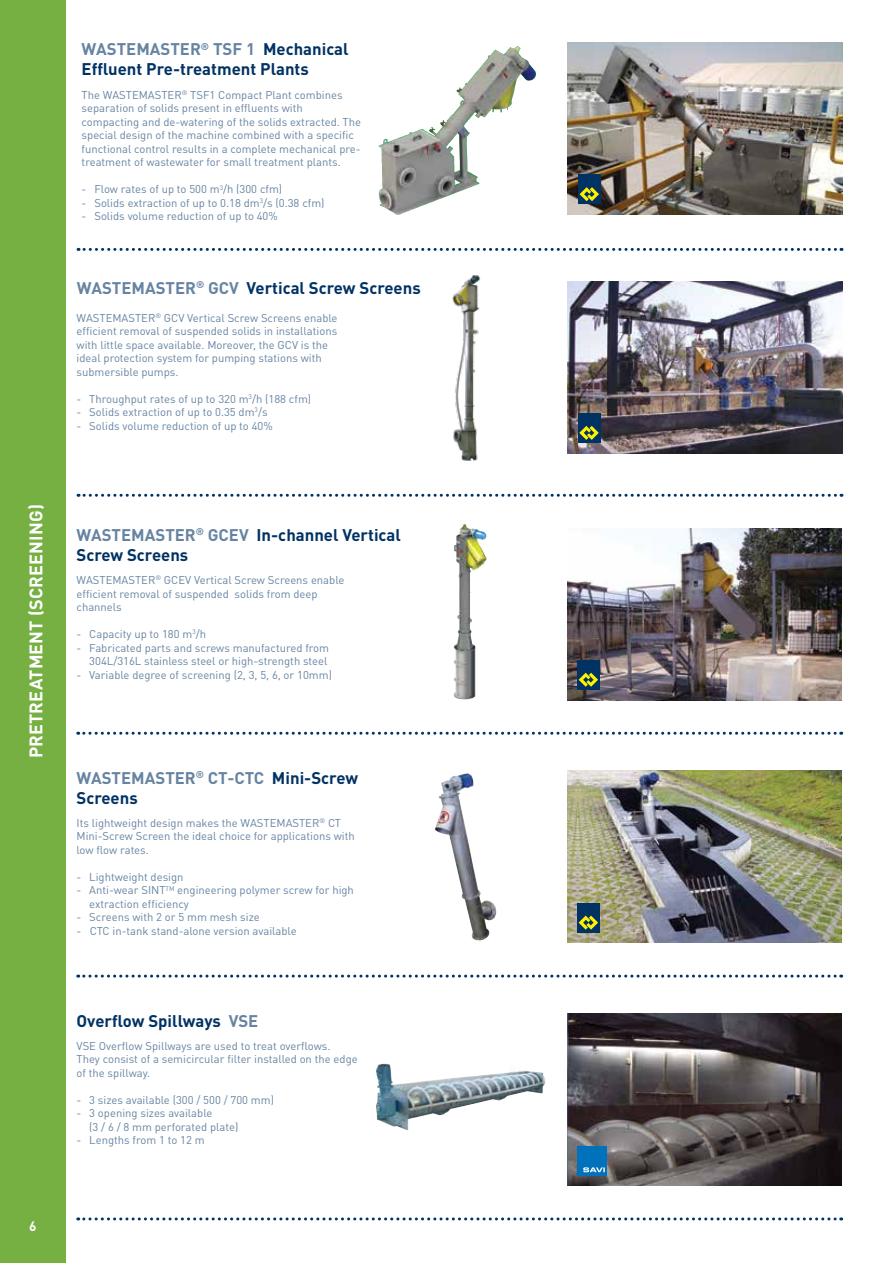
<style>
.page{position:relative;width:893px;height:1263px;background:#fff}
.page>*{position:absolute;margin:0;border:0;box-sizing:border-box;transform-origin:0 0}
.t1{font:700 18px "DIN Pro";letter-spacing:.01em;color:#fff}
.t2{font:700 16.65px/20.1px "DIN Pro";color:#003263}
.t3{font:700 16.65px/20.1px "DIN Pro";color:#6684a2}
.t4{font:700 13.5px "DIN Pro";color:#fff}
.t5{font:11.25px/13.5px "DIN Pro";color:#6684a2}
.s1{color:#6684a2}
.s2{color:#003263}
</style>
<div class="page">
<div style="left:0;top:0;width:65px;height:1263px;background:#76b043"></div>
<svg style="left:78px;top:494px;width:764px;height:3px"></svg>
<svg style="left:78px;top:248px;width:764px;height:3px"></svg>
<img style="left:567px;top:281px;width:275px;height:172px">
<img style="left:452px;top:275px;width:28px;height:186px">
<div style="left:578px;top:413px;width:22px;height:30px;background:#003263"></div>
<svg style="left:579px;top:426px;width:20px;height:14px"></svg>
<svg style="left:78px;top:732px;width:764px;height:3px"></svg>
<img style="left:567px;top:528px;width:275px;height:172px">
<svg style="left:78px;top:974px;width:764px;height:3px"></svg>
<img style="left:567px;top:771px;width:275px;height:172px">
<svg style="left:78px;top:1217px;width:764px;height:3px"></svg>
<img style="left:567px;top:1014px;width:275px;height:172px">
<img style="left:454px;top:524px;width:12px;height:38px">
<img style="left:435px;top:773px;width:61px;height:167px">
<img style="left:376px;top:1063px;width:170px;height:67px">
<div style="left:577px;top:660px;width:22px;height:29px;background:#003263"></div>
<svg style="left:579px;top:673px;width:19px;height:14px"></svg>
<div style="left:577px;top:903px;width:22px;height:29px;background:#003263"></div>
<svg style="left:579px;top:915px;width:19px;height:15px"></svg>
<div style="left:578px;top:1146px;width:29px;height:29px;background:#0072bc"></div>
<svg style="left:583px;top:1167px;width:22px;height:5px"></svg>
<img style="left:568px;top:43px;width:274px;height:172px">
<img style="left:436px;top:47px;width:79px;height:87px">
<div style="left:578px;top:175px;width:22px;height:29px;background:#003263"></div>
<svg style="left:580px;top:187px;width:19px;height:14px"></svg>
<h1 class="t1" style="left:24px;top:758px;width:256px;rotate:-90deg">PRETREATMENT (SCREENING)</h1>
<p class="t4" style="left:29px;top:1217px;width:9px">6</p>
<h2 class="t2" style="left:82px;top:39px;width:268px"><span class="s1">WASTEMASTER</span><sup>®</sup> <span class="s1">TSF 1</span> Mechanical<br>Effluent Pre-treatment Plants</h2>
<p class="t5" style="left:82px;top:88px;width:281px">The WASTEMASTER<sup>®</sup> TSF1 Compact Plant combines separation of solids present in effluents with compacting and de-watering of the solids extracted. The special design of the machine combined with a specific functional control results in a complete mechanical pre&shy;treatment of wastewater for small treatment plants.</p>
<p class="t5" style="left:82px;top:182px;width:202px">- Flow rates of up to 500 m<sup>3</sup>/h (300 cfm)</p>
<p class="t5" style="left:82px;top:196px;width:244px">- Solids extraction of up to 0.18 dm<sup>3</sup>/s (0.38 cfm)</p>
<p class="t5" style="left:82px;top:209px;width:198px">- Solids volume reduction of up to 40%</p>
<h2 class="t2" style="left:77px;top:277px;width:345px"><span class="s1">WASTEMASTER</span><sup>®</sup> <span class="s1">GCV</span> Vertical Screw Screens</h2>
<p class="t5" style="left:77px;top:310px;width:262px">WASTEMASTER<sup>®</sup> GCV Vertical Screw Screens enable efficient removal of suspended solids in installations with little space available. Moreover, the GCV is the ideal protection system for pumping stations with submersible pumps.</p>
<p class="t5" style="left:77px;top:391px;width:236px">- Throughput rates of up to 320 m<sup>3</sup>/h (188 cfm)</p>
<p class="t5" style="left:77px;top:405px;width:193px">- Solids extraction of up to 0.35 dm<sup>3</sup>/s</p>
<p class="t5" style="left:77px;top:418px;width:198px">- Solids volume reduction of up to 40%</p>
<h2 class="t2" style="left:77px;top:524px;width:326px"><span class="s1">WASTEMASTER</span><sup>®</sup> <span class="s1">GCEV</span> In-channel Vertical<br>Screw Screens</h2>
<p class="t5" style="left:77px;top:573px;width:269px">WASTEMASTER<sup>®</sup> GCEV Vertical Screw Screens enable efficient removal of suspended solids from deep channels</p>
<p class="t5" style="left:77px;top:627px;width:131px">- Capacity up to 180 m<sup>3</sup>/h</p>
<p class="t5" style="left:77px;top:640px;width:254px;text-align:right">- Fabricated parts and screws manufactured from<br>304L/316L stainless steel or high-strength steel</p>
<p class="t5" style="left:77px;top:667px;width:257px">- Variable degree of screening (2, 3, 5, 6, or 10mm)</p>
<h2 class="t3" style="left:77px;top:767px;width:283px">WASTEMASTER<sup>®</sup> CT-CTC <span class="s2">Mini-Screw<br>Screens</span></h2>
<p class="t5" style="left:77px;top:815px;width:280px">Its lightweight design makes the WASTEMASTER<sup>®</sup> CT<br>Mini-Screw Screen the ideal choice for applications with low flow rates.</p>
<p class="t5" style="left:77px;top:869px;width:109px">- Lightweight design</p>
<p class="t5" style="left:89px;top:883px;width:266px;text-indent:-13px">- Anti-wear SINT<sup>TM</sup> engineering polymer screw for high extraction efficiency</p>
<p class="t5" style="left:77px;top:910px;width:185px">- Screens with 2 or 5 mm mesh size</p>
<p class="t5" style="left:77px;top:923px;width:222px">- CTC in-tank stand-alone version available</p>
<h2 class="t2" style="left:77px;top:1010px;width:183px">Overflow Spillways <span class="s1">VSE</span></h2>
<p class="t5" style="left:77px;top:1038px;width:283px">VSE Overflow Spillways are used to treat overflows.<br>They consist of a semicircular filter installed on the edge of the spillway.</p>
<p class="t5" style="left:77px;top:1092px;width:199px">- 3 sizes available (300 / 500 / 700 mm)</p>
<p class="t5" style="left:89px;top:1106px;width:151px;text-indent:-13px">- 3 opening sizes available<br>(3 / 6 / 8 mm perforated plate)</p>
<p class="t5" style="left:77px;top:1133px;width:130px">- Lengths from 1 to 12 m</p>
</div>
